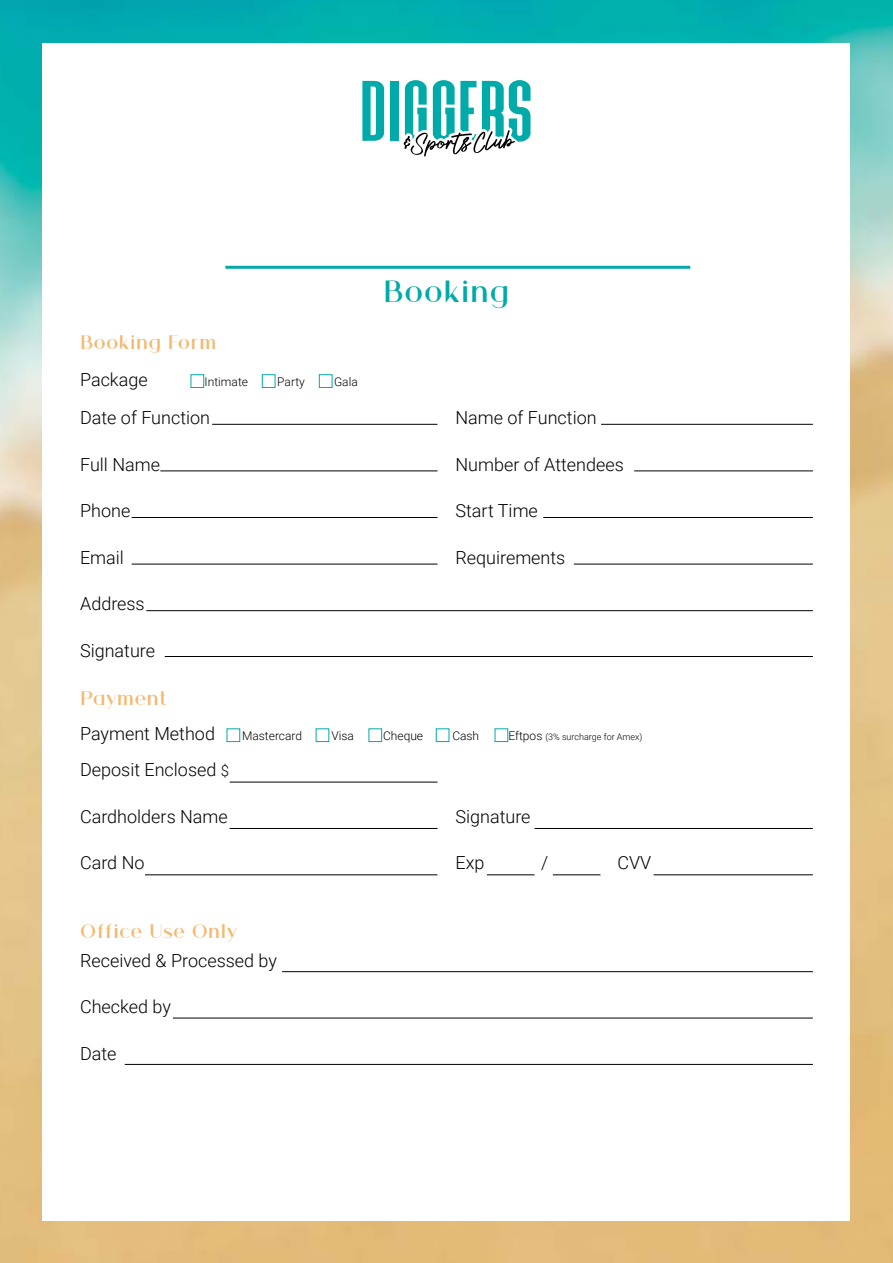
<style>
.page{position:relative;width:893px;height:1263px;background:#fff}
.page>*{position:absolute;margin:0;border:0;box-sizing:border-box;transform-origin:0 0}
.t1{font:32.7px "Athena";color:#00aaa8}
.t2{font:21px "Athena";color:#f5b76e}
.t3{font:300 18px "Roboto";color:#000}
.t4{font:300 12px "Roboto";color:#000}
.t5{font:300 9px "Roboto";color:#000}
.s1{font-size:12px}
.s2{font-size:15px}
</style>
<div class="page">
<img style="left:0;top:0;width:893px;height:1263px">
<div style="left:43px;top:43px;width:807px;height:1177px;background:#fff"></div>
<hr style="left:225px;top:266px;width:465px;height:3px;background:#00aaa8">
<div style="left:191px;top:374px;width:13px;height:14px;border:1px solid #00aaa8"></div>
<div style="left:262px;top:374px;width:13px;height:14px;border:1px solid #00aaa8"></div>
<div style="left:319px;top:374px;width:13px;height:14px;border:1px solid #00aaa8"></div>
<hr style="left:282px;top:971px;width:531px;height:1px;background:#000">
<hr style="left:173px;top:1018px;width:640px;height:1px;background:#000">
<hr style="left:125px;top:1064px;width:688px;height:1px;background:#000">
<hr style="left:601px;top:424px;width:212px;height:1px;background:#000">
<hr style="left:212px;top:424px;width:225px;height:1px;background:#000">
<hr style="left:160px;top:470px;width:277px;height:1px;background:#000">
<hr style="left:132px;top:517px;width:305px;height:1px;background:#000">
<hr style="left:132px;top:564px;width:305px;height:1px;background:#000">
<hr style="left:574px;top:564px;width:239px;height:1px;background:#000">
<hr style="left:634px;top:470px;width:179px;height:1px;background:#000">
<hr style="left:146px;top:610px;width:667px;height:1px;background:#000">
<hr style="left:165px;top:656px;width:648px;height:1px;background:#000">
<hr style="left:543px;top:517px;width:270px;height:1px;background:#000">
<hr style="left:230px;top:782px;width:207px;height:1px;background:#000">
<hr style="left:230px;top:828px;width:207px;height:1px;background:#000">
<hr style="left:534px;top:828px;width:279px;height:1px;background:#000">
<hr style="left:145px;top:874px;width:292px;height:1px;background:#000">
<hr style="left:487px;top:874px;width:47px;height:1px;background:#000">
<hr style="left:553px;top:874px;width:47px;height:1px;background:#000">
<hr style="left:654px;top:874px;width:159px;height:1px;background:#000">
<div style="left:227px;top:728px;width:13px;height:14px;border:1px solid #00aaa8"></div>
<div style="left:316px;top:728px;width:13px;height:14px;border:1px solid #00aaa8"></div>
<div style="left:369px;top:728px;width:13px;height:14px;border:1px solid #00aaa8"></div>
<div style="left:436px;top:728px;width:13px;height:14px;border:1px solid #00aaa8"></div>
<div style="left:495px;top:728px;width:13px;height:14px;border:1px solid #00aaa8"></div>
<svg style="left:362px;top:81px;width:22px;height:60px"></svg>
<div style="left:390px;top:81px;width:8px;height:60px;background:#00aaa8"></div>
<svg style="left:404px;top:80px;width:127px;height:76px"></svg>
<p class="t2" style="left:80px;top:327px;width:138px">Booking Form</p>
<p class="t3" style="left:80px;top:367px;width:69px">Package</p>
<p class="t4" style="left:205px;top:373px;width:45px">Intimate</p>
<p class="t4" style="left:277px;top:373px;width:29px">Party</p>
<p class="t4" style="left:334px;top:373px;width:25px">Gala</p>
<p class="t3" style="left:80px;top:405px;width:132px">Date of Function</p>
<p class="t3" style="left:80px;top:452px;width:81px">Full Name</p>
<p class="t3" style="left:80px;top:498px;width:52px">Phone</p>
<p class="t3" style="left:80px;top:545px;width:45px">Email</p>
<p class="t3" style="left:80px;top:591px;width:66px">Address</p>
<p class="t3" style="left:80px;top:638px;width:77px">Signature</p>
<p class="t2" style="left:80px;top:684px;width:89px">Payment</p>
<h1 class="t1" style="left:383px;top:269px;width:128px">Booking</h1>
<p class="t3" style="left:455px;top:405px;width:143px">Name of Function</p>
<p class="t3" style="left:455px;top:452px;width:170px">Number of Attendees</p>
<p class="t3" style="left:455px;top:498px;width:84px">Start Time</p>
<p class="t3" style="left:455px;top:545px;width:111px">Requirements</p>
<p class="t3" style="left:80px;top:721px;width:136px">Payment Method</p>
<p class="t4" style="left:242px;top:727px;width:62px">Mastercard</p>
<p class="t4" style="left:331px;top:727px;width:24px">Visa</p>
<p class="t4" style="left:383px;top:727px;width:42px">Cheque</p>
<p class="t4" style="left:452px;top:727px;width:28px">Cash</p>
<p class="t5" style="left:508px;top:730px;width:136px"><span class="s1">Eftpos</span> (3% surcharge for Amex)</p>
<p class="t3" style="left:80px;top:757px;width:151px">Deposit Enclosed <span class="s2">$</span></p>
<p class="t3" style="left:80px;top:803px;width:149px">Cardholders Name</p>
<p class="t3" style="left:80px;top:850px;width:66px">Card No</p>
<p class="t2" style="left:80px;top:917px;width:159px">Office Use Only</p>
<p class="t3" style="left:80px;top:948px;width:198px">Received &amp; Processed by</p>
<p class="t3" style="left:80px;top:994px;width:92px">Checked by</p>
<p class="t3" style="left:80px;top:1041px;width:38px">Date</p>
<p class="t3" style="left:455px;top:803px;width:77px">Signature</p>
<p class="t3" style="left:455px;top:850px;width:30px">Exp</p>
<p class="t3" style="left:541px;top:850px;width:9px">/</p>
<p class="t3" style="left:617px;top:850px;width:35px">CVV</p>
</div>
